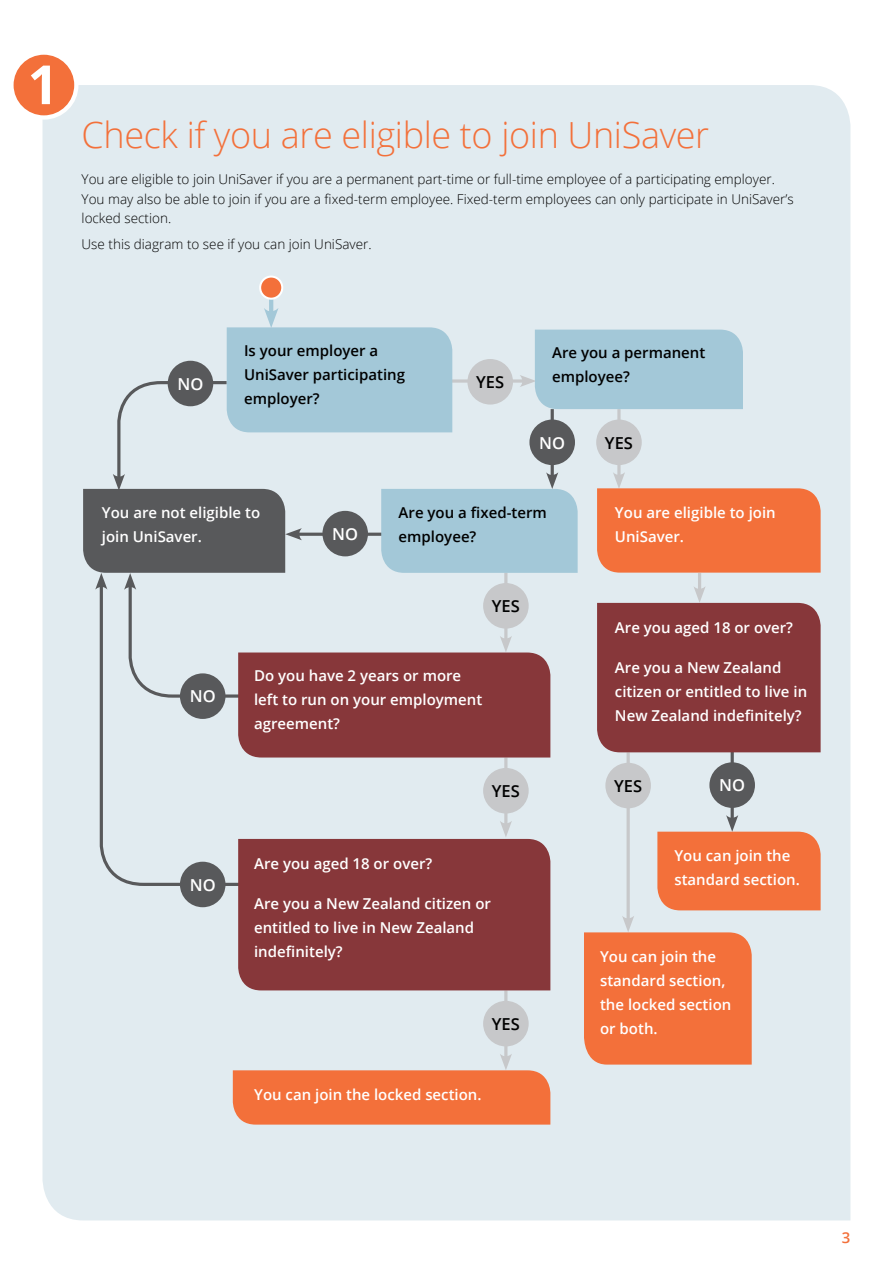
<style>
.page{position:relative;width:893px;height:1263px;background:#fff}
.page>*{position:absolute;margin:0;border:0;box-sizing:border-box;transform-origin:0 0}
.t1{font:700 54px "Open Sans";color:#fff}
.t2{font:300 36px "Open Sans";letter-spacing:-.01em;color:#f3703a}
.t3{font:600 16.5px "Open Sans";color:#000}
.t4{font:600 16.5px "Open Sans";color:#fff}
.t5{font:600 15px/24px "Open Sans";color:#fff}
.t6{font:600 15px/24px "Open Sans";color:#000}
.t7{font:600 15px "Open Sans";color:#f3703a}
.t8{font:300 13.5px/19.5px "Open Sans";color:#000}
</style>
<div class="page">
<div style="left:43px;top:85px;width:807px;height:1135px;background:#e1ebf0"></div>
<div style="left:11px;top:53px;width:65px;height:64px;background:#f3703a;border-radius:50%"></div>
<div style="left:9px;top:50px;width:69px;height:70px;border:4px solid #fff;border-radius:50%"></div>
<div style="left:98px;top:757px;width:148px;height:130px;background:#e1ebf0"></div>
<hr style="left:504px;top:757px;width:3px;height:70px;background:#c7c8ca">
<svg style="left:500px;top:821px;width:12px;height:16px"></svg>
<hr style="left:627px;top:752px;width:3px;height:170px;background:#c7c8ca">
<hr style="left:504px;top:990px;width:3px;height:70px;background:#c7c8ca">
<hr style="left:731px;top:752px;width:3px;height:69px;background:#58595b">
<div style="left:483px;top:768px;width:46px;height:45px;background:#c7c8ca;border-radius:50%"></div>
<div style="left:605px;top:763px;width:46px;height:45px;background:#c7c8ca;border-radius:50%"></div>
<div style="left:483px;top:1001px;width:46px;height:45px;background:#c7c8ca;border-radius:50%"></div>
<div style="left:709px;top:762px;width:46px;height:46px;background:#58595b;border-radius:50%"></div>
<div style="left:180px;top:862px;width:45px;height:45px;background:#58595b;border-radius:50%"></div>
<div style="left:238px;top:839px;width:312px;height:151px;background:#87373a"></div>
<svg style="left:233px;top:1053px;width:317px;height:71px;background:#ee8e67"></svg>
<svg style="left:584px;top:916px;width:168px;height:148px;background:#f07e4f"></svg>
<svg style="left:657px;top:815px;width:164px;height:95px;background:#ee865c"></svg>
<hr style="left:269px;top:281px;width:4px;height:35px;background:#a3c8d8">
<svg style="left:83px;top:308px;width:738px;height:449px;background:#bcb5b9"></svg>
<div style="left:260px;top:277px;width:22px;height:22px;background:#f3703a;border-radius:50%"></div>
<div style="left:259px;top:276px;width:24px;height:24px;border:2px solid #fff;border-radius:50%"></div>
<h1 class="t1" style="left:28px;top:46px;width:32px">1</h1>
<h2 class="t2" style="left:82px;top:110px;width:629px">Check if you are eligible to join UniSaver</h2>
<p class="t8" style="left:82px;top:169px;width:714px">You are eligible to join UniSaver if you are a permanent part-time or full-time employee of a participating employer.<br>You may also be able to join if you are a fixed-term employee. Fixed-term employees can only participate in UniSaver’s locked section.</p>
<p class="t8" style="left:82px;top:234px;width:291px">Use this diagram to see if you can join UniSaver.</p>
<p class="t4" style="left:178px;top:372px;width:27px">NO</p>
<p class="t6" style="left:244px;top:338px;width:163px">Is your employer a<br>UniSaver participating employer?</p>
<p class="t3" style="left:476px;top:371px;width:30px">YES</p>
<p class="t6" style="left:552px;top:340px;width:155px">Are you a permanent employee?</p>
<p class="t4" style="left:539px;top:431px;width:27px">NO</p>
<p class="t3" style="left:605px;top:431px;width:30px">YES</p>
<p class="t5" style="left:102px;top:500px;width:160px">You are not eligible to join UniSaver.</p>
<p class="t6" style="left:399px;top:500px;width:150px">Are you a fixed-term employee?</p>
<p class="t4" style="left:332px;top:523px;width:27px">NO</p>
<p class="t4" style="left:190px;top:685px;width:27px">NO</p>
<p class="t3" style="left:492px;top:595px;width:30px">YES</p>
<p class="t5" style="left:254px;top:663px;width:230px">Do you have 2 years or more left to run on your employment agreement?</p>
<p class="t5" style="left:615px;top:500px;width:162px">You are eligible to join<br>UniSaver.</p>
<p class="t5" style="left:615px;top:615px;width:180px">Are you aged 18 or over?</p>
<p class="t5" style="left:615px;top:655px;width:194px">Are you a New Zealand citizen or entitled to live in<br>New Zealand indefinitely?</p>
<p class="t4" style="left:190px;top:873px;width:27px">NO</p>
<p class="t3" style="left:492px;top:780px;width:30px">YES</p>
<p class="t3" style="left:614px;top:774px;width:30px">YES</p>
<p class="t4" style="left:719px;top:774px;width:27px">NO</p>
<p class="t5" style="left:254px;top:851px;width:180px">Are you aged 18 or over?</p>
<p class="t5" style="left:254px;top:891px;width:238px">Are you a New Zealand citizen or entitled to live in New Zealand indefinitely?</p>
<p class="t3" style="left:492px;top:1013px;width:30px">YES</p>
<p class="t5" style="left:254px;top:1082px;width:229px">You can join the locked section.</p>
<p class="t5" style="left:674px;top:843px;width:127px">You can join the standard section.</p>
<p class="t5" style="left:600px;top:944px;width:133px">You can join the standard section, the locked section or both.</p>
<p class="t7" style="left:842px;top:1227px;width:10px">3</p>
</div>
